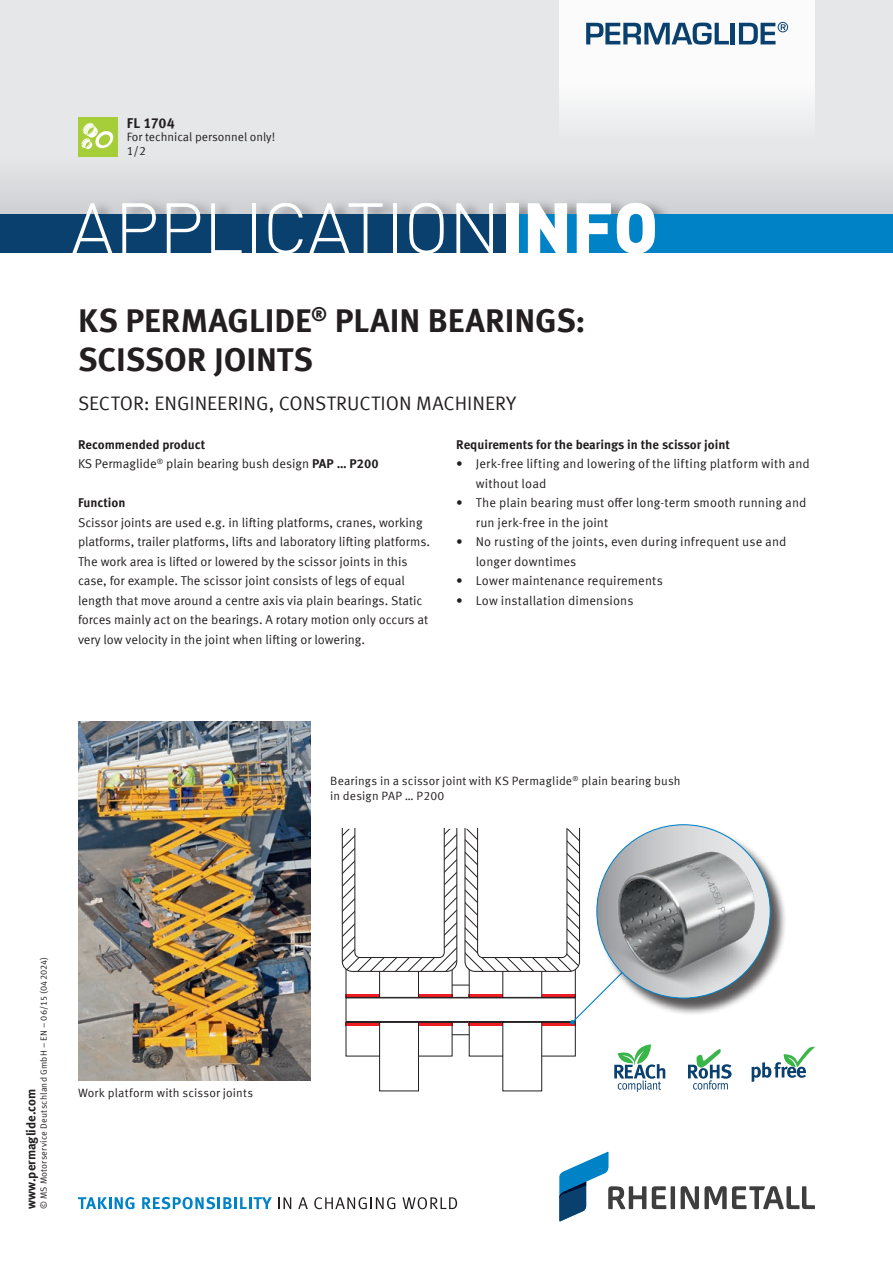
<style>
.page{position:relative;width:893px;height:1263px;background:#fff}
.page>*{position:absolute;margin:0;border:0;box-sizing:border-box;transform-origin:0 0}
.t1{font:300 70.5px "DIN Pro";color:#fff}
.t2{font:700 33px/39px "Meta Offc Pro";color:#231f20}
.t3{font:19.5px "Meta Offc Pro Norm";color:#231f20}
.t4{font:700 14.25px "Meta Offc Pro";letter-spacing:-.005em;color:#231f20}
.t5{font:12.75px/19.5px "Meta Offc Pro Norm";color:#231f20}
.t6{font:700 12.75px "Meta Offc Pro";color:#231f20}
.t7{font:12px/14.7px "Meta Offc Pro Norm";letter-spacing:.01em;color:#231f20}
.t8{font:9px "Meta Offc Pro Norm";letter-spacing:.025em;color:#231f20}
.s1{font-weight:900}
.s2{font-family:"Meta Offc Pro";font-weight:700}
</style>
<div class="page">
<div style="left:0;top:0;width:893px;height:224px;background:#e6e7e9"></div>
<div style="left:0;top:156px;width:893px;height:58px;background:#dcdde0"></div>
<div style="left:74px;top:198px;width:600px;height:16px;background:#231f20;opacity:.4"></div>
<div style="left:0;top:214px;width:893px;height:39px;background:#09406e"></div>
<div style="left:507px;top:214px;width:386px;height:39px;background:#0082c7"></div>
<div style="left:78px;top:117px;width:39px;height:39px;background:#a6ce39"></div>
<svg style="left:81px;top:122px;width:33px;height:28px"></svg>
<div style="left:559px;top:0;width:256px;height:142px;background:linear-gradient(to bottom,#fff,#edeeef)"></div>
<svg style="left:586px;top:22px;width:143px;height:23px;background:#89a3b8"></svg>
<hr style="left:731px;top:23px;width:4px;height:21px;background:#09406e">
<svg style="left:739px;top:22px;width:49px;height:22px"></svg>
<svg style="left:559px;top:1151px;width:256px;height:70px"></svg>
<svg style="left:78px;top:1197px;width:56px;height:12px"></svg>
<svg style="left:142px;top:1197px;width:130px;height:12px"></svg>
<svg style="left:278px;top:1197px;width:13px;height:12px"></svg>
<svg style="left:298px;top:1197px;width:10px;height:12px"></svg>
<svg style="left:314px;top:1197px;width:81px;height:12px"></svg>
<svg style="left:402px;top:1197px;width:55px;height:12px"></svg>
<img style="left:78px;top:721px;width:233px;height:359px">
<svg style="left:346px;top:994px;width:35px;height:4px"></svg>
<svg style="left:417px;top:994px;width:36px;height:4px"></svg>
<div style="left:379px;top:928px;width:40px;height:70px;border:1px solid #231f20"></div>
<svg style="left:342px;top:829px;width:115px;height:143px"></svg>
<div style="left:346px;top:997px;width:230px;height:25px;border:1px solid #231f20"></div>
<div style="left:444px;top:1021px;width:35px;height:14px;border:1px solid #231f20"></div>
<div style="left:444px;top:1022px;width:35px;height:13px;border:1px solid #231f20"></div>
<hr style="left:346px;top:1022px;width:35px;height:3px;background:#ee1d23">
<div style="left:346px;top:1022px;width:35px;height:34px;border:1px solid #231f20"></div>
<div style="left:469px;top:1022px;width:35px;height:34px;background:#fff"></div>
<div style="left:418px;top:1022px;width:34px;height:34px;background:#fff"></div>
<hr style="left:417px;top:1022px;width:36px;height:3px;background:#ee1d23">
<div style="left:417px;top:1022px;width:36px;height:34px;border:1px solid #231f20"></div>
<div style="left:540px;top:1022px;width:36px;height:34px;border:1px solid #231f20"></div>
<div style="left:379px;top:1022px;width:40px;height:69px;border:1px solid #231f20"></div>
<div style="left:502px;top:1022px;width:40px;height:69px;border:1px solid #231f20"></div>
<svg style="left:688px;top:1049px;width:43px;height:40px"></svg>
<svg style="left:751px;top:1047px;width:64px;height:35px"></svg>
<svg style="left:614px;top:1044px;width:51px;height:48px"></svg>
<svg style="left:465px;top:829px;width:133px;height:196px"></svg>
<div style="left:598px;top:826px;width:190px;height:189px;background:#231f20;opacity:.75"></div>
<img style="left:597px;top:834px;width:173px;height:164px">
<p class="t4" style="left:127px;top:112px;width:50px">FL 1704</p>
<p class="t7" style="left:127px;top:143px;width:21px">1/2</p>
<p class="t7" style="left:127px;top:129px;width:150px">For technical personnel only!</p>
<h1 class="t1" style="left:71px;top:175px;width:589px">APPLICATION<span class="s1">INFO</span></h1>
<h2 class="t2" style="left:78px;top:298px;width:509px">KS PERMAGLIDE<sup>®</sup> PLAIN BEARINGS:<br>SCISSOR JOINTS</h2>
<h3 class="t3" style="left:78px;top:388px;width:440px">SECTOR: ENGINEERING, CONSTRUCTION MACHINERY</h3>
<p class="t6" style="left:78px;top:434px;width:129px">Recommended product</p>
<p class="t5" style="left:78px;top:453px;width:302px">KS Permaglide<sup>®</sup> plain bearing bush design <span class="s2">PAP … P200</span></p>
<p class="t6" style="left:78px;top:493px;width:49px">Function</p>
<p class="t5" style="left:78px;top:512px;width:354px">Scissor joints are used e.g. in lifting platforms, cranes, working platforms, trailer platforms, lifts and laboratory lifting platforms.<br>The work area is lifted or lowered by the scissor joints in this case, for example. The scissor joint consists of legs of equal length that move around a centre axis via plain bearings. Static forces mainly act on the bearings. A rotary motion only occurs at very low velocity in the joint when lifting or lowering.</p>
<p class="t6" style="left:456px;top:434px;width:275px">Requirements for the bearings in the scissor joint</p>
<p class="t5" style="left:476px;top:453px;width:336px;text-indent:-19px">• Jerk-free lifting and lowering of the lifting platform with and without load</p>
<p class="t5" style="left:476px;top:492px;width:332px;text-indent:-19px">• The plain bearing must offer long-term smooth running and run jerk-free in the joint</p>
<p class="t5" style="left:476px;top:531px;width:312px;text-indent:-19px">• No rusting of the joints, even during infrequent use and longer downtimes</p>
<p class="t5" style="left:456px;top:570px;width:208px">• Lower maintenance requirements</p>
<p class="t5" style="left:456px;top:589px;width:179px">• Low installation dimensions</p>
<p class="t7" style="left:330px;top:773px;width:352px">Bearings in a scissor joint with KS Permaglide<sup>®</sup> plain bearing bush in design PAP … P200</p>
<p class="t8" style="left:37px;top:1209px;width:254px;rotate:-90deg">© MS Motorservice Deutschland GmbH – EN – 06/15 (042024)</p>
<p class="t6" style="left:21px;top:1209px;width:122px;rotate:-90deg">www.permaglide.com</p>
<p class="t7" style="left:78px;top:1085px;width:177px">Work platform with scissor joints</p>
</div>
